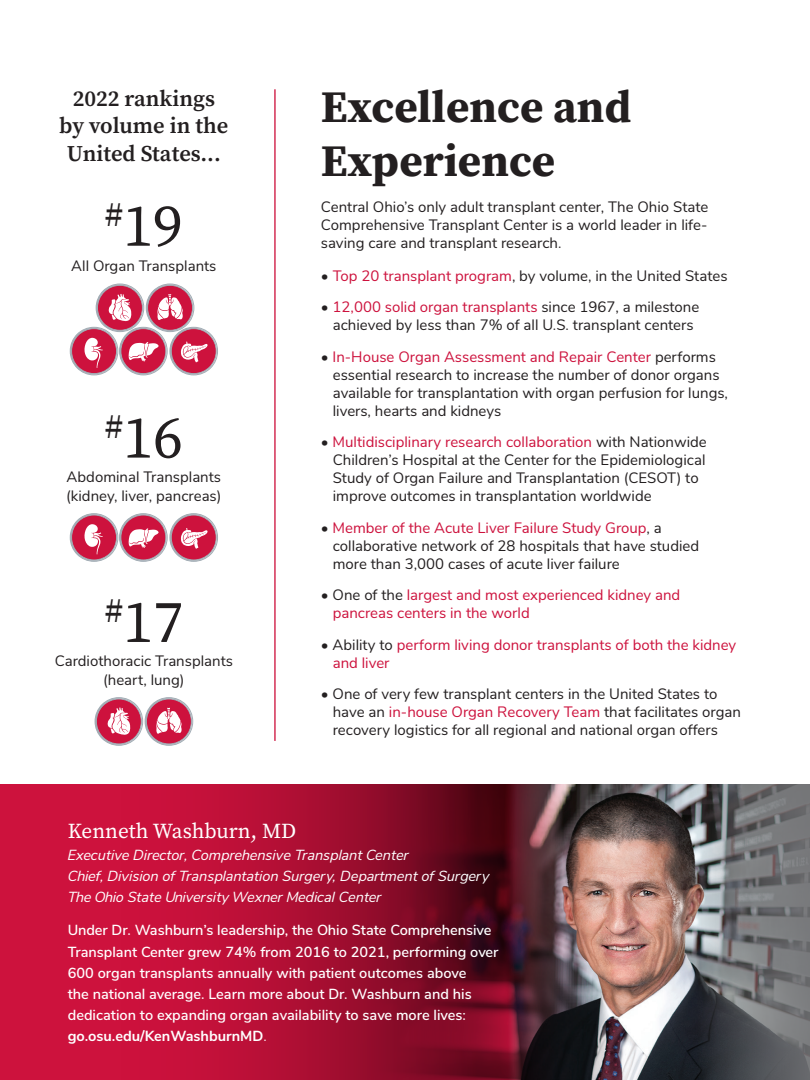
<style>
.page{position:relative;width:810px;height:1080px;background:#fff}
.page>*{position:absolute;margin:0;border:0;box-sizing:border-box;transform-origin:0 0}
.t1{font:60px "Buckeye Serif";color:#231f20}
.t2{font:700 45px/54px "Buckeye Serif";color:#231f20}
.t3{font:600 22.5px/27.5px "Buckeye Serif";color:#231f20;text-align:center}
.t4{font:21.25px "Buckeye Serif";color:#fff}
.t5{font:15px/18px "Buckeye Sans";color:#231f20}
.t6{font:15px/18px "Buckeye Sans";color:#cd123d}
.t7{font:600 14.5px/21.1px "Buckeye Sans";color:#fff}
.t8{font:italic 14.5px/21.1px "Buckeye Sans";color:#fff}
.s1{color:#cd123d}
.s2{color:#231f20}
.s3{font-weight:700}
.s4{font-weight:400}
</style>
<div class="page">
<img style="left:603px;top:784px;width:207px;height:296px">
<svg style="left:0;top:784px;width:603px;height:296px;background:#9c1534"></svg>
<hr style="left:274px;top:89px;width:2px;height:652px;background:#cd123d">
<svg style="left:70px;top:514px;width:148px;height:47px"></svg>
<svg style="left:70px;top:284px;width:148px;height:91px"></svg>
<svg style="left:95px;top:698px;width:98px;height:47px"></svg>
<h3 class="t3" style="left:59px;top:84px;width:171px">2022 rankings by volume in the<br>United States...</h3>
<h1 class="t1" style="left:105px;top:186px;width:80px"><sup>#</sup>19</h1>
<p class="t5" style="left:71px;top:256px;width:147px">All Organ Transplants</p>
<h1 class="t1" style="left:105px;top:397px;width:80px"><sup>#</sup>16</h1>
<p class="t5" style="left:66px;top:466px;width:157px;line-height:18.8px">Abdominal Transplants (kidney, liver, pancreas)</p>
<h1 class="t1" style="left:105px;top:582px;width:80px"><sup>#</sup>17</h1>
<p class="t5" style="left:55px;top:651px;width:180px;line-height:18.8px;text-align:center">Cardiothoracic Transplants (heart, lung)</p>
<h2 class="t2" style="left:321px;top:79px;width:312px">Excellence and<br>Experience</h2>
<p class="t5" style="left:321px;top:197px;width:389px;text-align:justify">Central Ohio’s only adult transplant center, The Ohio State Comprehensive Transplant Center is a world leader in life&shy;saving care and transplant research.</p>
<p class="t5" style="left:321px;top:266px;width:408px">• <span class="s1">Top 20 transplant program</span>, by volume, in the United States</p>
<p class="t5" style="left:321px;top:297px;width:380px;text-align:center">• <span class="s1">12,000 solid organ transplants</span> since 1967, a milestone achieved by less than 7% of all U.S. transplant centers</p>
<p class="t5" style="left:333px;top:347px;width:397px;text-indent:-12px">• <span class="s1">In-House Organ Assessment and Repair Center</span> performs essential research to increase the number of donor organs available for transplantation with organ perfusion for lungs, livers, hearts and kidneys</p>
<p class="t5" style="left:333px;top:432px;width:376px;text-indent:-12px">• <span class="s1">Multidisciplinary research collaboration</span> with Nationwide Children’s Hospital at the Center for the Epidemiological Study of Organ Failure and Transplantation (CESOT) to improve outcomes in transplantation worldwide</p>
<p class="t5" style="left:333px;top:518px;width:368px;text-indent:-12px">• <span class="s1">Member of the Acute Liver Failure Study Group</span>, a collaborative network of 28 hospitals that have studied more than 3,000 cases of acute liver failure</p>
<p class="t6" style="left:333px;top:585px;width:349px;text-indent:-12px"><span class="s2">• One of the</span> largest and most experienced kidney and pancreas centers in the world</p>
<p class="t6" style="left:333px;top:635px;width:405px;text-indent:-12px"><span class="s2">• Ability to</span> perform living donor transplants of both the kidney and liver</p>
<p class="t5" style="left:333px;top:684px;width:410px;text-indent:-12px">• One of very few transplant centers in the United States to have an <span class="s1">in-house Organ Recovery Team</span> that facilitates organ recovery logistics for all regional and national organ offers</p>
<h3 class="t4" style="left:68px;top:817px;width:230px">Kenneth Washburn, MD</h3>
<p class="t8" style="left:68px;top:843px;width:423px">Executive Director, Comprehensive Transplant Center<br>Chief, Division of Transplantation Surgery, Department of Surgery<br>The Ohio State University Wexner Medical Center</p>
<p class="t7" style="left:68px;top:919px;width:432px">Under Dr. Washburn’s leadership, the Ohio State Comprehensive Transplant Center grew 74% from 2016 to 2021, performing over 600 organ transplants annually with patient outcomes above<br>the national average. Learn more about Dr. Washburn and his dedication to expanding organ availability to save more lives: <span class="s3">go.osu.edu/KenWashburnMD</span><span class="s4">.</span></p>
</div>
